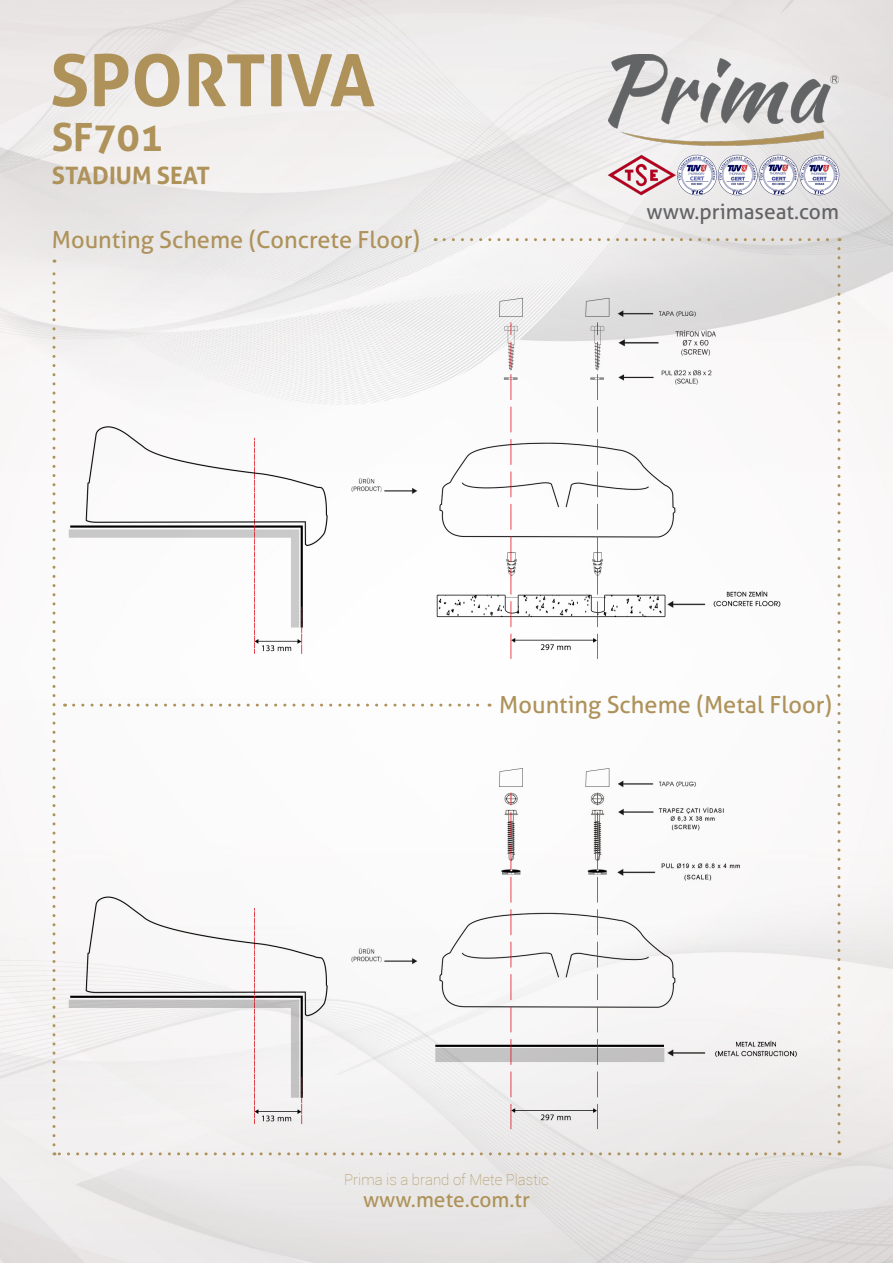
<style>
.page{position:relative;width:893px;height:1263px;background:#fff}
.page>*{position:absolute;margin:0;border:0;box-sizing:border-box;transform-origin:0 0}
.t1{font:700 71.7px "Aller";color:#ae925a}
.t2{font:700 39px "Aller";color:#ae925a}
.t3{font:700 24px "Aller";color:#ae925a}
.t4{font:23.55px "Aller";color:#ae925a}
.t5{font:21px "Aller";color:#636366}
.t6{font:21px "Aller";color:#ae925a}
.t7{font:100 15px "Roboto";color:#ae925a}
</style>
<div class="page">
<img style="left:0;top:0;width:893px;height:1263px">
<img style="left:607px;top:153px;width:234px;height:43px">
<img style="left:608px;top:54px;width:231px;height:94px">
<svg style="left:444px;top:238px;width:396px;height:3px"></svg>
<svg style="left:837px;top:249px;width:3px;height:906px"></svg>
<svg style="left:54px;top:1152px;width:776px;height:3px"></svg>
<svg style="left:52px;top:260px;width:4px;height:885px"></svg>
<svg style="left:74px;top:704px;width:416px;height:3px"></svg>
<p class="t1" style="left:50px;top:36px;width:327px">SPORTIVA</p>
<p class="t2" style="left:52px;top:113px;width:113px">SF701</p>
<p class="t3" style="left:52px;top:161px;width:160px">STADIUM SEAT</p>
<p class="t4" style="left:52px;top:225px;width:370px">Mounting Scheme (Concrete Floor)</p>
<p class="t5" style="left:646px;top:199px;width:194px">www.primaseat.com</p>
<p class="t4" style="left:499px;top:690px;width:334px">Mounting Scheme (Metal Floor)</p>
<p class="t7" style="left:344px;top:1169px;width:206px">Prima is a brand of Mete Plastic</p>
<p class="t6" style="left:363px;top:1187px;width:168px">www.mete.com.tr</p>
</div>
